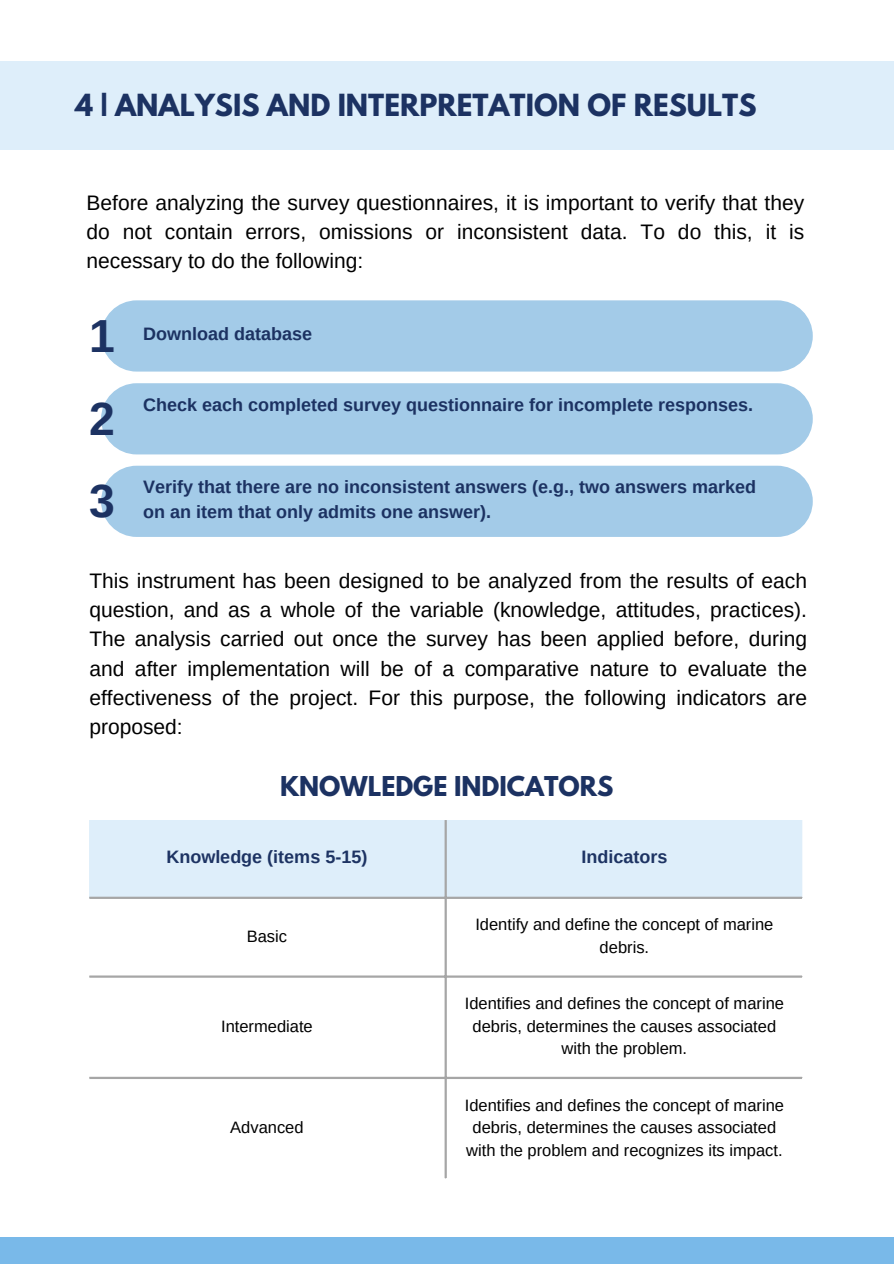
<style>
.page{position:relative;width:894px;height:1264px;background:#fff}
.page>*{position:absolute;margin:0;border:0;box-sizing:border-box;transform-origin:0 0}
.t1{font:700 46.35px "Arimo";color:#1c3262}
.t2{font:700 27px "League Spartan";color:#1c3262}
.t3{font:700 24.15px "League Spartan";color:#1c3262}
.t4{font:21px/29.2px "Arimo";color:#000;text-align:justify}
.t5{font:700 18px "Arimo";color:#1c3262}
.t6{font:700 18px "Arimo";color:#1d3363}
.t7{font:16.5px/22.5px "Arimo";color:#000;text-align:center}
</style>
<div class="page">
<div style="left:0;top:61px;width:893px;height:89px;background:#deeefa"></div>
<div style="left:0;top:1236px;width:893px;height:27px;background:#79b9e9"></div>
<div style="left:101px;top:300px;width:711px;height:71px;background:#a3cbe8;border-radius:36px"></div>
<div style="left:101px;top:383px;width:711px;height:71px;background:#a3cbe8;border-radius:36px"></div>
<div style="left:101px;top:465px;width:711px;height:72px;background:#a3cbe8;border-radius:36px"></div>
<div style="left:89px;top:820px;width:712px;height:76px;background:#deeefa"></div>
<hr style="left:444px;top:820px;width:2px;height:358px;background:#a6a6a6">
<hr style="left:89px;top:896px;width:712px;height:3px;background:#a6a6a6">
<hr style="left:89px;top:975px;width:712px;height:2px;background:#a6a6a6">
<hr style="left:89px;top:1076px;width:712px;height:3px;background:#a6a6a6">
<p class="t2" style="left:75px;top:91px;width:682px">4 | ANALYSIS AND INTERPRETATION OF RESULTS</p>
<p class="t4" style="left:86px;top:188px;width:719px">Before analyzing the survey questionnaires, it is important to verify that they do not contain errors, omissions or inconsistent data. To do this, it is necessary to do the following:</p>
<h1 class="t1" style="left:89px;top:310px;width:27px">1</h1>
<p class="t5" style="left:143px;top:324px;width:170px">Download database</p>
<h1 class="t1" style="left:89px;top:393px;width:27px">2</h1>
<h1 class="t1" style="left:89px;top:475px;width:27px">3</h1>
<p class="t5" style="left:143px;top:394px;width:611px">Check each completed survey questionnaire for incomplete responses.</p>
<p class="t5" style="left:143px;top:477px;width:614px">Verify that there are no inconsistent answers (e.g., two answers marked</p>
<p class="t5" style="left:143px;top:502px;width:349px">on an item that only admits one answer).</p>
<p class="t4" style="left:89px;top:566px;width:719px">This instrument has been designed to be analyzed from the results of each question, and as a whole of the variable (knowledge, attitudes, practices).<br>The analysis carried out once the survey has been applied before, during and after implementation will be of a comparative nature to evaluate the effectiveness of the project. For this purpose, the following indicators are proposed:</p>
<p class="t3" style="left:280px;top:774px;width:334px">KNOWLEDGE INDICATORS</p>
<p class="t6" style="left:166px;top:846px;width:202px">Knowledge (items 5-15)</p>
<p class="t6" style="left:581px;top:846px;width:87px">Indicators</p>
<p class="t7" style="left:247px;top:924px;width:42px">Basic</p>
<p class="t7" style="left:475px;top:913px;width:299px">Identify and define the concept of marine debris.</p>
<p class="t7" style="left:221px;top:1014px;width:93px">Intermediate</p>
<p class="t7" style="left:230px;top:1116px;width:75px">Advanced</p>
<p class="t7" style="left:464px;top:992px;width:320px">Identifies and defines the concept of marine debris, determines the causes associated with the problem.</p>
<p class="t7" style="left:464px;top:1093px;width:320px">Identifies and defines the concept of marine debris, determines the causes associated with the problem and recognizes its impact.</p>
</div>
